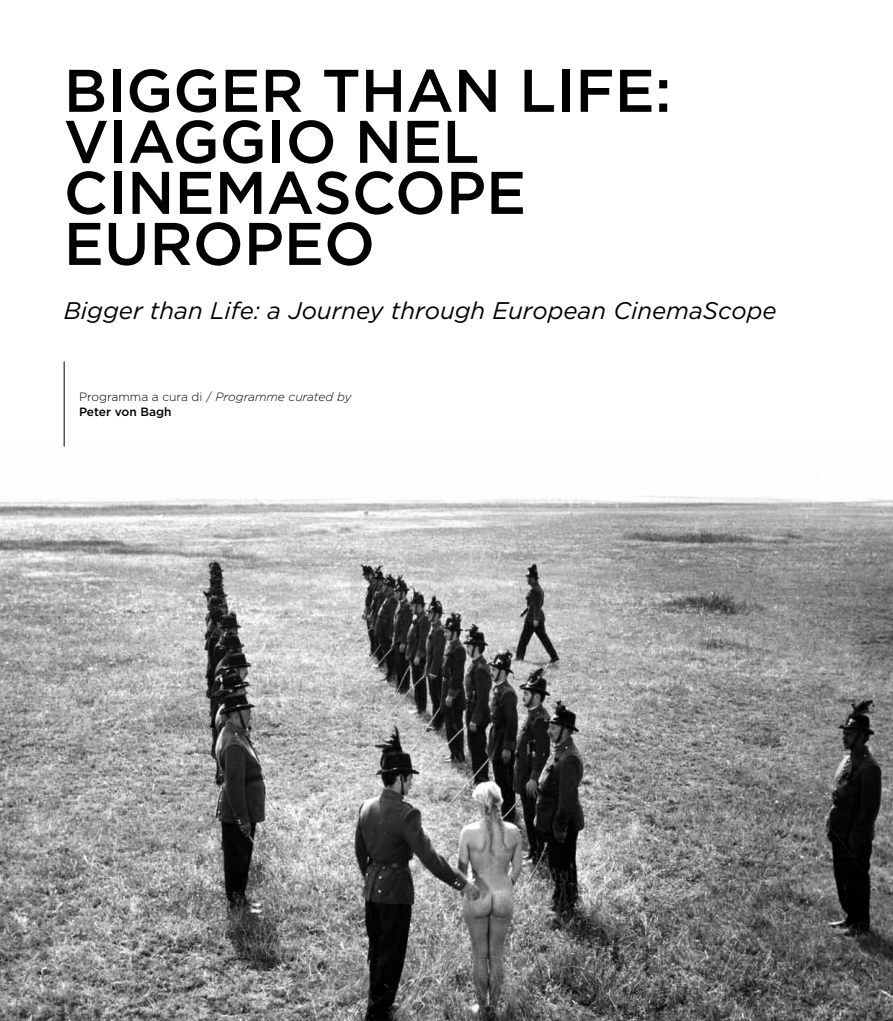
<style>
.page{position:relative;width:893px;height:1021px;background:#fff}
.page>*{position:absolute;margin:0;border:0;box-sizing:border-box;transform-origin:0 0}
.t1{font:500 60px/51px "Gotham";color:#000}
.t2{font:italic 24px "Gotham";color:#000}
.t3{font:italic 300 12px/15px "Gotham";color:#000}
.s1{font-style:normal}
.s2{font-weight:500;font-style:normal}
</style>
<div class="page">
<img style="left:0;top:446px;width:893px;height:574px">
<hr style="left:64px;top:361px;width:1px;height:85px;background:#000">
<h1 class="t1" style="left:64px;top:64px;width:609px">BIGGER THAN LIFE:<br>VIAGGIO NEL<br>CINEMASCOPE<br>EUROPEO</h1>
<p class="t2" style="left:64px;top:295px;width:714px">Bigger than Life: a Journey through European CinemaScope</p>
<p class="t3" style="left:79px;top:389px;width:274px"><span class="s1">Programma a cura di /</span> Programme curated by<br><span class="s2">Peter von Bagh</span></p>
</div>
